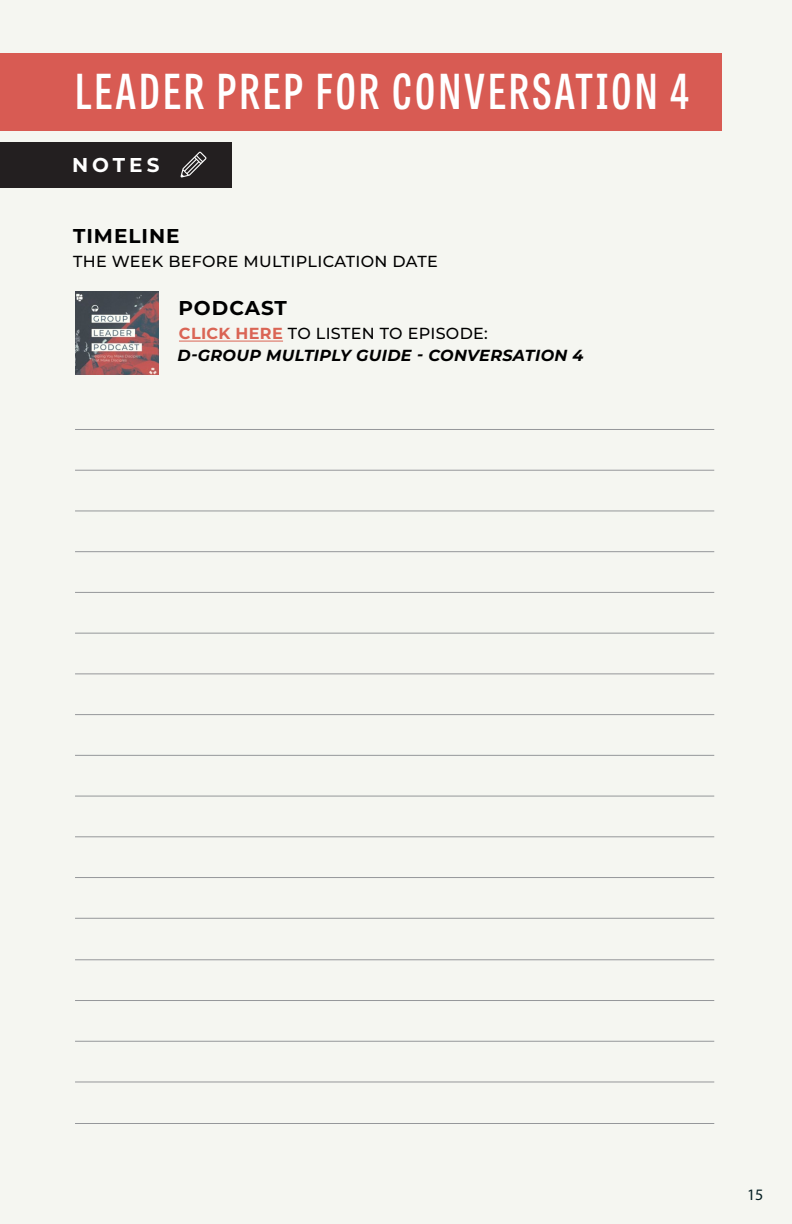
<style>
.page{position:relative;width:792px;height:1224px;background:#f5f6f1}
.page>*{position:absolute;margin:0;border:0;box-sizing:border-box;transform-origin:0 0}
.t1{font:600 48px "Tablet Gothic Compressed";letter-spacing:.07em;color:#fff}
.t2{font:700 20px "Montserrat";letter-spacing:.05em;color:#000}
.t3{font:700 20px "Montserrat";letter-spacing:.2em;color:#fff}
.t4{font:500 16px "Montserrat";letter-spacing:.02em;color:#000}
.t5{font:italic 700 16px "Montserrat";letter-spacing:.02em;color:#000}
.t6{font:16px "Myriad Pro";color:#051f23}
.s1{font-weight:700;color:#da6555}
</style>
<div class="page">
<div style="left:0;top:53px;width:722px;height:78px;background:#d85b53"></div>
<hr style="left:75px;top:429px;width:639px;height:1px;background:#95979a">
<hr style="left:75px;top:470px;width:639px;height:1px;background:#95979a">
<hr style="left:75px;top:510px;width:639px;height:1px;background:#95979a">
<hr style="left:75px;top:551px;width:639px;height:1px;background:#95979a">
<hr style="left:75px;top:592px;width:639px;height:1px;background:#95979a">
<hr style="left:75px;top:633px;width:639px;height:1px;background:#95979a">
<hr style="left:75px;top:673px;width:639px;height:1px;background:#95979a">
<hr style="left:75px;top:714px;width:639px;height:1px;background:#95979a">
<hr style="left:75px;top:755px;width:639px;height:1px;background:#95979a">
<hr style="left:75px;top:796px;width:639px;height:1px;background:#95979a">
<hr style="left:75px;top:836px;width:639px;height:1px;background:#95979a">
<hr style="left:75px;top:918px;width:639px;height:1px;background:#95979a">
<hr style="left:75px;top:877px;width:639px;height:1px;background:#95979a">
<hr style="left:75px;top:959px;width:639px;height:1px;background:#95979a">
<hr style="left:75px;top:1000px;width:639px;height:1px;background:#95979a">
<hr style="left:75px;top:1081px;width:639px;height:1px;background:#95979a">
<hr style="left:75px;top:1041px;width:639px;height:1px;background:#95979a">
<hr style="left:75px;top:1123px;width:639px;height:1px;background:#95979a">
<div style="left:0;top:142px;width:231px;height:45px;background:#231f20"></div>
<hr style="left:179px;top:341px;width:104px;height:1px;background:#da6555">
<svg style="left:181px;top:152px;width:26px;height:25px"></svg>
<img style="left:75px;top:291px;width:84px;height:84px">
<p class="t1" style="left:75px;top:58px;width:615px">LEADER PREP FOR CONVERSATION 4</p>
<p class="t3" style="left:72px;top:151px;width:89px">NOTES</p>
<p class="t2" style="left:73px;top:222px;width:108px">TIMELINE</p>
<p class="t4" style="left:73px;top:251px;width:366px">THE WEEK BEFORE MULTIPLICATION DATE</p>
<p class="t2" style="left:178px;top:294px;width:110px">PODCAST</p>
<p class="t4" style="left:179px;top:323px;width:310px"><span class="s1">CLICK HERE</span> TO LISTEN TO EPISODE:</p>
<p class="t5" style="left:177px;top:344px;width:408px">D-GROUP MULTIPLY GUIDE - CONVERSATION 4</p>
<p class="t6" style="left:747px;top:1185px;width:18px">15</p>
</div>
